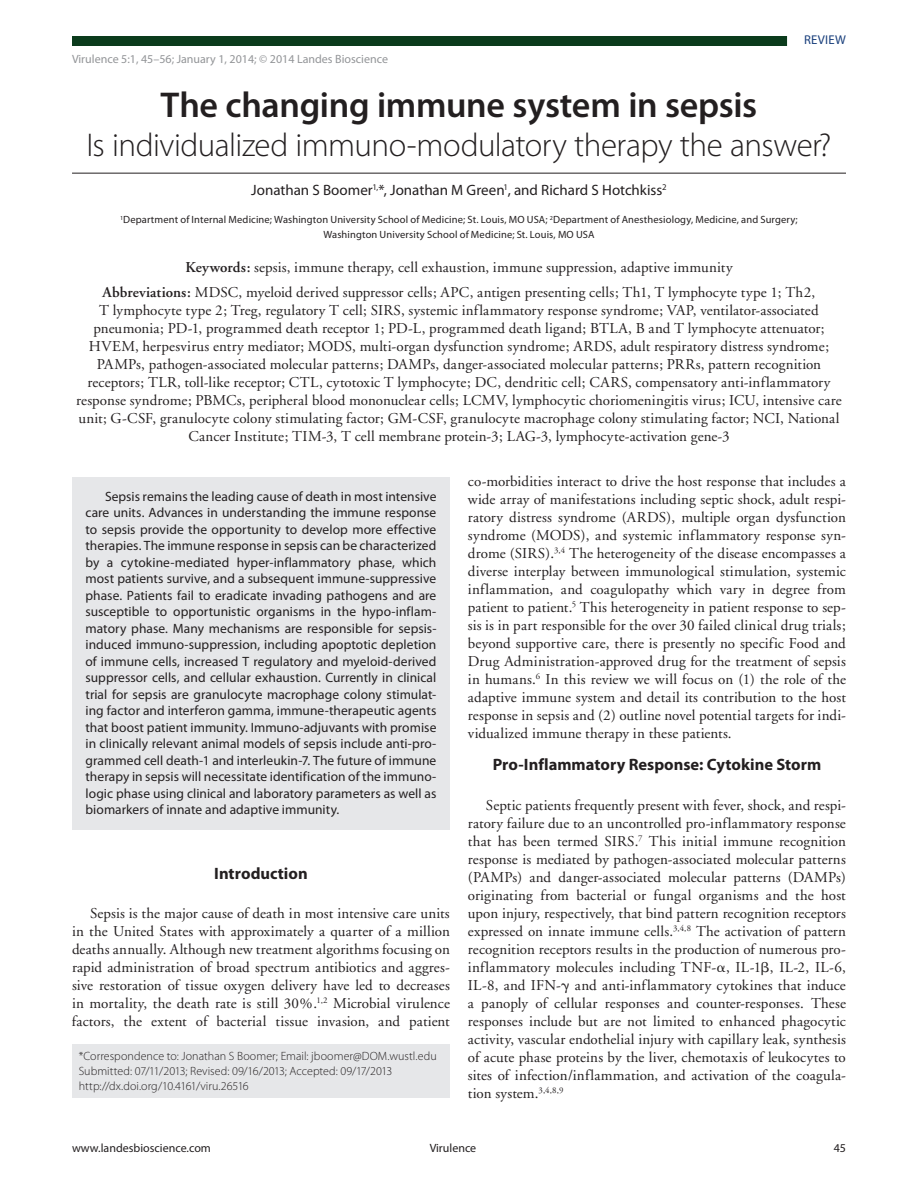
<style>
.page{position:relative;width:918px;height:1188px;background:#fff}
.page>*{position:absolute;margin:0;border:0;box-sizing:border-box;transform-origin:0 0}
.t1{font:600 36px "Myriad Pro";letter-spacing:-.01em;color:#231f20}
.t2{font:300 33px "Myriad Pro";letter-spacing:-.02em;color:#231f20}
.t3{font:700 16.5px "Myriad Pro";color:#231f20}
.t4{font:15px/18px "Adobe Garamond";letter-spacing:.005em;color:#231f20;text-align:justify}
.t5{font:15px "Myriad Pro";color:#231f20}
.t6{font:13.5px/16.5px "Myriad Pro";color:#231f20;text-align:justify}
.t7{font:12.75px "Myriad Pro";letter-spacing:.02em;color:#193f7c}
.t8{font:300 12px/15px "Myriad Pro";letter-spacing:.005em;color:#231f20}
.t9{font:12px "Myriad Pro";color:#939598}
.t10{font:12px "Myriad Pro";color:#231f20}
.t11{font:10.5px/15px "Myriad Pro";letter-spacing:.01em;color:#231f20;text-align:center}
.s1{font-weight:600}
.s2{font-family:"Universal Std Greekw Math Pi"}
</style>
<div class="page">
<div style="left:72px;top:36px;width:774px;height:10px;background:#0b3b1c"></div>
<svg style="left:787px;top:36px;width:59px;height:10px"></svg>
<div style="left:72px;top:1044px;width:378px;height:54px;background:#e6e7e9"></div>
<hr style="left:72px;top:173px;width:774px;height:1px;background:#231f20">
<div style="left:72px;top:477px;width:378px;height:353px;background:#e6e7e9"></div>
<p class="t9" style="left:72px;top:52px;width:318px">Virulence 5:1, 45–56; January 1, 2014; © 2014 Landes Bioscience</p>
<p class="t7" style="left:804px;top:32px;width:43px">Review</p>
<h1 class="t1" style="left:161px;top:82px;width:598px">The changing immune system in sepsis</h1>
<h2 class="t2" style="left:87px;top:125px;width:747px">Is individualized immuno-modulatory therapy the answer?</h2>
<p class="t5" style="left:251px;top:180px;width:417px">Jonathan S Boomer<sup>1,</sup>*, Jonathan M Green<sup>1</sup>, and Richard S Hotchkiss<sup>2</sup></p>
<p class="t11" style="left:120px;top:212px;width:679px"><sup>1</sup>Department of Internal Medicine; Washington University School of Medicine; St. Louis, MO USA; <sup>2</sup>Department of Anesthesiology, Medicine, and Surgery;<br>Washington University School of Medicine; St. Louis, MO USA</p>
<p class="t4" style="left:103px;top:256px;width:714px;line-height:24.8px;text-align:center"><span class="s1">Keywords:</span> sepsis, immune therapy, cell exhaustion, immune suppression, adaptive immunity<br><span class="s1">Abbreviations:</span> MDSC, myeloid derived suppressor cells; APC, antigen presenting cells; Th1, T lymphocyte type 1; Th2,</p>
<p class="t4" style="left:76px;top:302px;width:767px;text-align:center">T lymphocyte type 2; Treg, regulatory T cell; SIRS, systemic inflammatory response syndrome; VAP, ventilator-associated pneumonia; PD-1, programmed death receptor 1; PD-L, programmed death ligand; BTLA, B and T lymphocyte attenuator; HVEM, herpesvirus entry mediator; MODS, multi-organ dysfunction syndrome; ARDS, adult respiratory distress syndrome; PAMPs, pathogen-associated molecular patterns; DAMPs, danger-associated molecular patterns; PRRs, pattern recognition receptors; TLR, toll-like receptor; CTL, cytotoxic T lymphocyte; DC, dendritic cell; CARS, compensatory anti-inflammatory response syndrome; PBMCs, peripheral blood mononuclear cells; LCMV, lymphocytic choriomeningitis virus; ICU, intensive care unit; G-CSF, granulocyte colony stimulating factor; GM-CSF, granulocyte macrophage colony stimulating factor; NCI, National Cancer Institute; TIM-3, T cell membrane protein-3; LAG-3, lymphocyte-activation gene-3</p>
<p class="t6" style="left:86px;top:488px;width:352px;text-indent:19px">Sepsis remains the leading cause of death in most intensive care units. Advances in understanding the immune response to sepsis provide the opportunity to develop more effective therapies. The immune response in sepsis can be characterized by a cytokine-mediated hyper-inflammatory phase, which most patients survive, and a subsequent immune-suppressive phase. Patients fail to eradicate invading pathogens and are susceptible to opportunistic organisms in the hypo-inflam&shy;matory phase. Many mechanisms are responsible for sepsis&shy;induced immuno-suppression, including apoptotic depletion of immune cells, increased T regulatory and myeloid-derived suppressor cells, and cellular exhaustion. Currently in clinical trial for sepsis are granulocyte macrophage colony stimulat&shy;ing factor and interferon gamma, immune-therapeutic agents that boost patient immunity. Immuno-adjuvants with promise in clinically relevant animal models of sepsis include anti-pro&shy;grammed cell death-1 and interleukin-7. The future of immune therapy in sepsis will necessitate identification of the immuno&shy;logic phase using clinical and laboratory parameters as well as biomarkers of innate and adaptive immunity.</p>
<p class="t3" style="left:214px;top:863px;width:95px">Introduction</p>
<p class="t4" style="left:72px;top:905px;width:379px;text-indent:18px">Sepsis is the major cause of death in most intensive care units in the United States with approximately a quarter of a million deaths annually. Although new treatment algorithms focusing on rapid administration of broad spectrum antibiotics and aggres&shy;sive restoration of tissue oxygen delivery have led to decreases in mortality, the death rate is still 30%.<sup>1,2</sup> Microbial virulence factors, the extent of bacterial tissue invasion, and patient</p>
<p class="t8" style="left:79px;top:1048px;width:359px">*Correspondence to: Jonathan S Boomer; Email: jboomer@DOM.wustl.edu<br>Submitted: 07/11/2013; Revised: 09/16/2013; Accepted: 09/17/2013 http://dx.doi.org/10.4161/viru.26516</p>
<p class="t4" style="left:468px;top:473px;width:380px">co-morbidities interact to drive the host response that includes a wide array of manifestations including septic shock, adult respi&shy;ratory distress syndrome (ARDS), multiple organ dysfunction syndrome (MODS), and systemic inflammatory response syn&shy;drome (SIRS).<sup>3,4</sup> The heterogeneity of the disease encompasses a diverse interplay between immunological stimulation, systemic inflammation, and coagulopathy which vary in degree from patient to patient.<sup>5</sup> This heterogeneity in patient response to sep&shy;sis is in part responsible for the over 30 failed clinical drug trials; beyond supportive care, there is presently no specific Food and Drug Administration-approved drug for the treatment of sepsis in humans.<sup>6</sup> In this review we will focus on (1) the role of the adaptive immune system and detail its contribution to the host response in sepsis and (2) outline novel potential targets for indi&shy;vidualized immune therapy in these patients.</p>
<p class="t3" style="left:493px;top:754px;width:330px">Pro-Inflammatory Response: Cytokine Storm</p>
<p class="t4" style="left:468px;top:797px;width:380px;text-indent:18px">Septic patients frequently present with fever, shock, and respi&shy;ratory failure due to an uncontrolled pro-inflammatory response that has been termed SIRS.<sup>7</sup> This initial immune recognition response is mediated by pathogen-associated molecular patterns (PAMPs) and danger-associated molecular patterns (DAMPs) originating from bacterial or fungal organisms and the host upon injury, respectively, that bind pattern recognition receptors expressed on innate immune cells.<sup>3,4,8</sup> The activation of pattern recognition receptors results in the production of numerous pro&shy;inflammatory molecules including TNF-<span class="s2">α</span>, IL-1<span class="s2">β</span>, IL-2, IL-6, IL-8, and IFN-<span class="s2">γ</span> and anti-inflammatory cytokines that induce a panoply of cellular responses and counter-responses. These responses include but are not limited to enhanced phagocytic activity, vascular endothelial injury with capillary leak, synthesis of acute phase proteins by the liver, chemotaxis of leukocytes to sites of infection/inflammation, and activation of the coagula&shy;tion system.<sup>3,4,8,9</sup></p>
<p class="t10" style="left:72px;top:1141px;width:253px">www.landesbioscience.com V</p>
<p class="t10" style="left:436px;top:1141px;width:42px">irulence</p>
<p class="t10" style="left:834px;top:1141px;width:14px">45</p>
</div>
